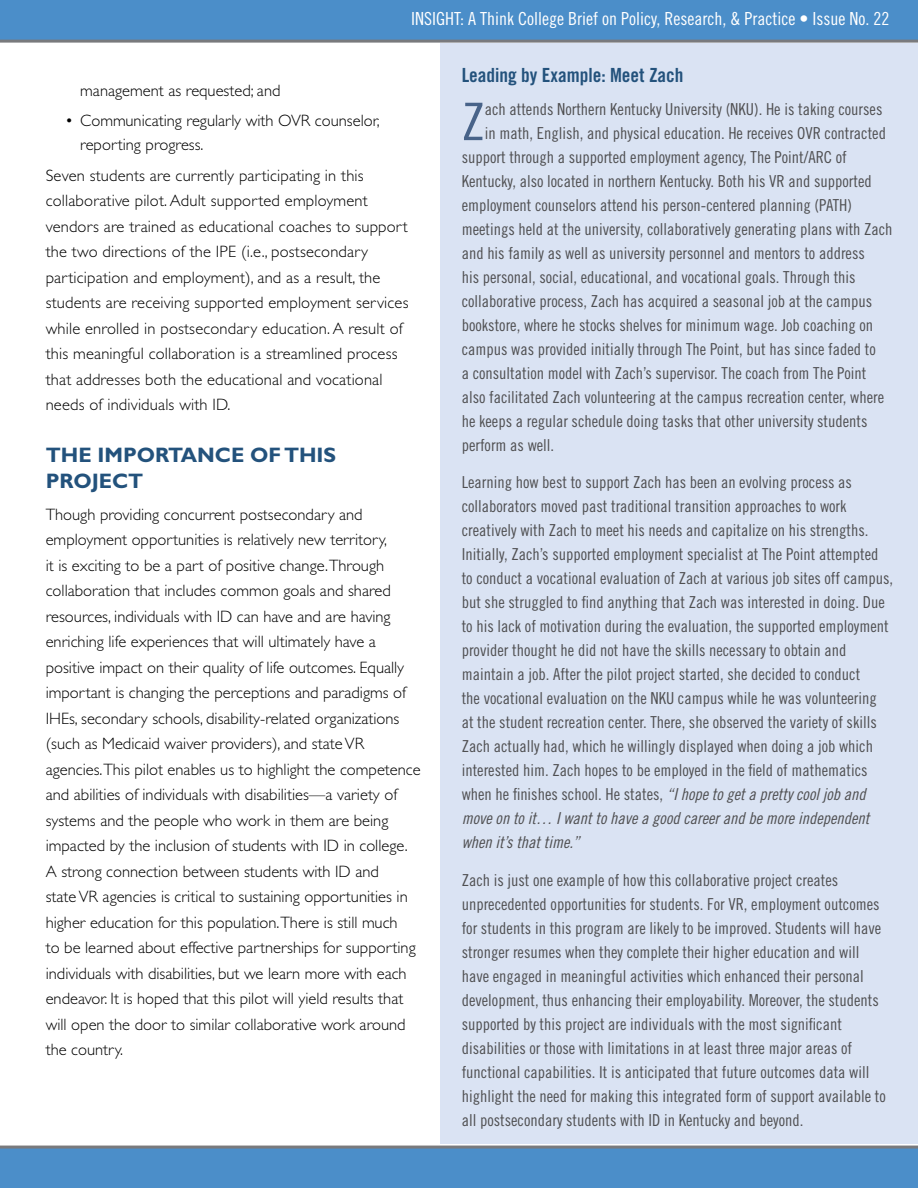
<style>
.page{position:relative;width:918px;height:1188px;background:#fff}
.page>*{position:absolute;margin:0;border:0;box-sizing:border-box;transform-origin:0 0}
.t1{font:51.75px "Trade Gothic Cond Eighteen";color:#486389}
.t2{font:700 21px/25.2px "Gill Sans";color:#23527c}
.t3{font:19.5px "Trade Gothic Bold Cond Twenty";color:#23527c}
.t4{font:18px "Trade Gothic Cond Eighteen";color:#fff}
.t5{font:16.5px/24px "Trade Gothic Cond Eighteen";color:#4f4f51}
.t6{font:300 16.5px/25.5px "Gill Sans";color:#000}
.t7{font:16.5px/24px "Trade Gothic Cond Eighteen Obl";color:#4f4f51}
.s1{font-family:"Trade Gothic Cond Eighteen Obl"}
</style>
<div class="page">
<svg style="left:0;top:0;width:918px;height:43px;background:#4f8dc4"></svg>
<svg style="left:0;top:1146px;width:918px;height:42px;background:#4d8cc4"></svg>
<div style="left:440px;top:43px;width:478px;height:1101px;background:#dae3f3"></div>
<p class="t4" style="left:411px;top:8px;width:480px">INSIGHT: A Think College Brief on Policy, Research, &amp; Practice • Issue No. 22</p>
<p class="t3" style="left:462px;top:64px;width:223px">Leading by Example: Meet Zach</p>
<h1 class="t1" style="left:462px;top:91px;width:25px">Z</h1>
<p class="t5" style="left:485px;top:97px;width:399px">ach attends Northern Kentucky University (NKU). He is taking courses</p>
<p class="t6" style="left:80px;top:78px;width:202px">management as requested; and</p>
<p class="t6" style="left:80px;top:108px;width:301px;line-height:24px;text-indent:-15px">• Communicating regularly with OVR counselor, reporting progress.</p>
<p class="t6" style="left:46px;top:162px;width:364px">Seven students are currently participating in this collaborative pilot. Adult supported employment vendors are trained as educational coaches to support the two directions of the IPE (i.e., postsecondary participation and employment), and as a result, the students are receiving supported employment services while enrolled in postsecondary education. A result of this meaningful collaboration is a streamlined process that addresses both the educational and vocational needs of individuals with ID.</p>
<p class="t2" style="left:46px;top:443px;width:292px">THE I MPORTANCE OF THIS<br>PROJECT</p>
<p class="t6" style="left:46px;top:502px;width:376px">Though providing concurrent postsecondary and employment opportunities is relatively new territory,<br>it is exciting to be a part of positive change.Through collaboration that includes common goals and shared resources, individuals with ID can have and are having enriching life experiences that will ultimately have a positive impact on their quality of life outcomes. Equally important is changing the perceptions and paradigms of IHEs, secondary schools, disability-related organizations (such as Medicaid waiver providers), and state VR agencies.This pilot enables us to highlight the competence and abilities of individuals with disabilities—a variety of systems and the people who work in them are being impacted by the inclusion of students with ID in college.<br>A strong connection between students with ID and<br>state VR agencies is critical to sustaining opportunities in higher education for this population.There is still much<br>to be learned about effective partnerships for supporting individuals with disabilities, but we learn more with each endeavor. It is hoped that this pilot will yield results that will open the door to similar collaborative work around the country.</p>
<p class="t5" style="left:485px;top:121px;width:403px">in math, English, and physical education. He receives OVR contracted</p>
<p class="t5" style="left:462px;top:145px;width:387px">support through a supported employment agency, The Point/ARC of</p>
<p class="t5" style="left:462px;top:169px;width:412px">Kentucky, also located in northern Kentucky. Both his VR and supported</p>
<p class="t5" style="left:462px;top:193px;width:392px">employment counselors attend his person-centered planning (PATH)</p>
<p class="t5" style="left:462px;top:217px;width:432px">meetings held at the university, collaboratively generating plans with Zach</p>
<p class="t5" style="left:462px;top:241px;width:405px">and his family as well as university personnel and mentors to address</p>
<p class="t5" style="left:462px;top:265px;width:395px">his personal, social, educational, and vocational goals. Through this</p>
<p class="t5" style="left:462px;top:289px;width:412px">collaborative process, Zach has acquired a seasonal job at the campus</p>
<p class="t5" style="left:462px;top:313px;width:413px">bookstore, where he stocks shelves for minimum wage. Job coaching on</p>
<p class="t5" style="left:462px;top:337px;width:416px">campus was provided initially through The Point, but has since faded to</p>
<p class="t5" style="left:462px;top:361px;width:406px">a consultation model with Zach’s supervisor. The coach from The Point</p>
<p class="t5" style="left:462px;top:385px;width:424px">also facilitated Zach volunteering at the campus recreation center, where</p>
<p class="t5" style="left:462px;top:409px;width:407px">he keeps a regular schedule doing tasks that other university students</p>
<p class="t5" style="left:462px;top:433px;width:94px">perform as well.</p>
<p class="t5" style="left:462px;top:470px;width:433px">Learning how best to support Zach has been an evolving process as collaborators moved past traditional transition approaches to work creatively with Zach to meet his needs and capitalize on his strengths.<br>Initially, Zach’s supported employment specialist at The Point attempted to conduct a vocational evaluation of Zach at various job sites off campus, but she struggled to find anything that Zach was interested in doing. Due to his lack of motivation during the evaluation, the supported employment provider thought he did not have the skills necessary to obtain and maintain a job. After the pilot project started, she decided to conduct<br>the vocational evaluation on the NKU campus while he was volunteering<br>at the student recreation center. There, she observed the variety of skills Zach actually had, which he willingly displayed when doing a job which interested him. Zach hopes to be employed in the field of mathematics when he finishes school. He states, <span class="s1">“I hope to get a pretty cool job and</span></p>
<p class="t7" style="left:462px;top:806px;width:409px">move on to it… I want to have a good career and be more independent when it’s that time.”</p>
<p class="t5" style="left:462px;top:868px;width:426px">Zach is just one example of how this collaborative project creates unprecedented opportunities for students. For VR, employment outcomes for students in this program are likely to be improved. Students will have stronger resumes when they complete their higher education and will have engaged in meaningful activities which enhanced their personal development, thus enhancing their employability. Moreover, the students supported by this project are individuals with the most significant disabilities or those with limitations in at least three major areas of functional capabilities. It is anticipated that future outcomes data will highlight the need for making this integrated form of support available to all postsecondary students with ID in Kentucky and beyond.</p>
</div>
